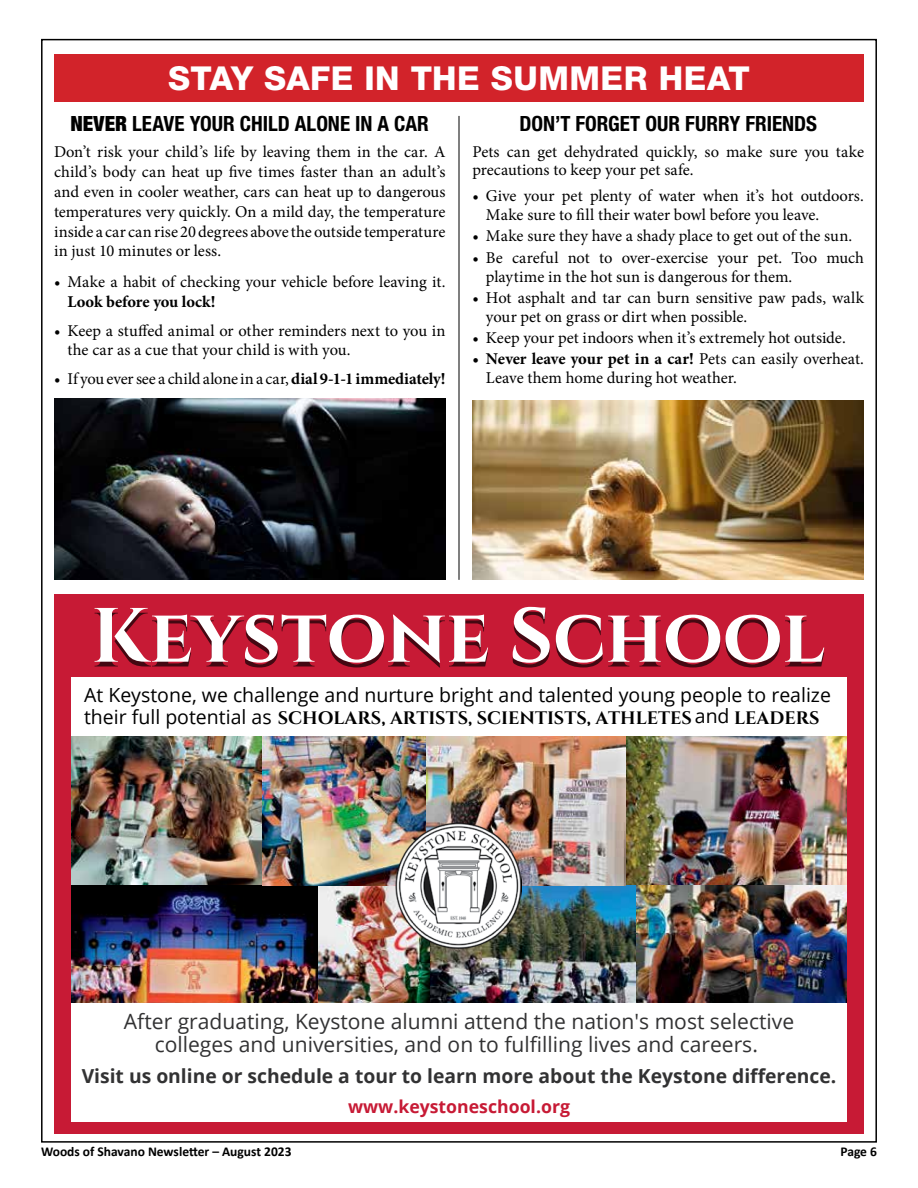
<style>
.page{position:relative;width:918px;height:1188px;background:#fff}
.page>*{position:absolute;margin:0;border:0;box-sizing:border-box;transform-origin:0 0}
.t1{font:700 76.8px "Cinzel";color:#fff}
.t2{font:800 33px "Helvetica Neue LT Std";letter-spacing:.015em;color:#fff}
.t3{font:21px/23.1px "Open Sans";color:#323233;text-align:center}
.t4{font:700 condensed 21px "Helvetica Neue LT Std";color:#000}
.t5{font:19.5px "Open Sans";color:#000}
.t6{font:700 19.35px "Open Sans";color:#323233}
.t7{font:700 18px "Cinzel";color:#000}
.t8{font:700 17.7px "Open Sans";color:#c71a35}
.t9{font:16.5px/19.8px "Minion Pro";color:#000}
.t10{font:700 16.5px "Minion Pro";letter-spacing:-.005em;color:#000}
.t11{font:700 13.5px "Calibri";color:#000}
.s1{font-weight:900}
.s2{font-weight:700}
.s3{font-family:"Open Sans";font-weight:400;font-size:19.5px}
</style>
<div class="page">
<hr style="left:459px;top:116px;width:1px;height:464px;background:#000">
<div style="left:54px;top:54px;width:810px;height:48px;background:#d2232a"></div>
<img style="left:54px;top:399px;width:392px;height:181px">
<img style="left:472px;top:400px;width:392px;height:180px">
<div style="left:54px;top:594px;width:810px;height:540px;background:#c71a35"></div>
<img style="left:71px;top:736px;width:776px;height:149px">
<img style="left:71px;top:885px;width:247px;height:118px">
<img style="left:318px;top:885px;width:529px;height:118px">
<img style="left:395px;top:822px;width:126px;height:126px">
<div style="left:54px;top:1003px;width:810px;height:131px;background:#fff"></div>
<div style="left:54px;top:1122px;width:810px;height:12px;background:#c71a35"></div>
<div style="left:54px;top:678px;width:810px;height:58px;background:#fff"></div>
<div style="left:54px;top:594px;width:16px;height:540px;background:#c71a35"></div>
<div style="left:848px;top:594px;width:16px;height:540px;background:#c71a35"></div>
<h2 class="t2" style="left:168px;top:58px;width:583px">STAY SAFE IN THE SUMMER HEAT</h2>
<p class="t4" style="left:70px;top:111px;width:360px"><span class="s1">NEVER</span> LEAVE YOUR CHILD ALONE IN A CAR</p>
<p class="t9" style="left:54px;top:142px;width:393px;text-align:justify">Don’t risk your child’s life by leaving them in the car. A child’s body can heat up five times faster than an adult’s and even in cooler weather, cars can heat up to dangerous temperatures very quickly. On a mild day, the temperature inside a car can rise 20 degrees above the outside temperature in just 10 minutes or less.</p>
<p class="t9" style="left:54px;top:272px;width:393px">• Make a habit of checking your vehicle before leaving it.</p>
<p class="t10" style="left:67px;top:290px;width:150px">Look before you lock!</p>
<p class="t9" style="left:67px;top:320px;width:379px;text-indent:-13px">• Keep a stuffed animal or other reminders next to you in the car as a cue that your child is with you.</p>
<p class="t9" style="left:54px;top:369px;width:393px">• If you ever see a child alone in a car, <span class="s2">dial 9-1-1 immediately!</span></p>
<p class="t4" style="left:520px;top:111px;width:299px">DON’T FORGET OUR FURRY FRIENDS</p>
<p class="t9" style="left:472px;top:142px;width:393px;line-height:18.9px">Pets can get dehydrated quickly, so make sure you take precautions to keep your pet safe.</p>
<p class="t9" style="left:486px;top:186px;width:379px;line-height:18.9px;text-indent:-13px">• Give your pet plenty of water when it’s hot outdoors.<br>Make sure to fill their water bowl before you leave.</p>
<p class="t9" style="left:472px;top:226px;width:381px">• Make sure they have a shady place to get out of the sun.</p>
<p class="t9" style="left:486px;top:248px;width:380px;line-height:18.9px;text-indent:-13px">• Be careful not to over-exercise your pet. Too much playtime in the hot sun is dangerous for them.</p>
<p class="t9" style="left:486px;top:288px;width:379px;line-height:18.9px;text-indent:-13px">• Hot asphalt and tar can burn sensitive paw pads, walk your pet on grass or dirt when possible.</p>
<p class="t9" style="left:472px;top:328px;width:375px">• Keep your pet indoors when it’s extremely hot outside.</p>
<p class="t9" style="left:486px;top:350px;width:380px;line-height:18.9px;text-indent:-13px"><span class="s2">• Never leave your pet in a car!</span> Pets can easily overheat.<br>Leave them home during hot weather.</p>
<h1 class="t1" style="left:91px;top:589px;width:735px">Keystone School</h1>
<p class="t5" style="left:84px;top:682px;width:748px">At Keystone, we challenge and nurture bright and talented young people to realize</p>
<p class="t7" style="left:84px;top:707px;width:737px"><span class="s3">their full potential as</span> SCHOLARS, ARTISTS, SCIENTISTS, ATHLETES <span class="s3">and</span> LEADERS</p>
<p class="t3" style="left:124px;top:1010px;width:672px">After graduating, Keystone alumni attend the nation's most selective colleges and universities, and on to fulfilling lives and careers.</p>
<p class="t6" style="left:82px;top:1063px;width:756px">Visit us online or schedule a tour to learn more about the Keystone difference.</p>
<p class="t8" style="left:348px;top:1094px;width:224px">www.keystoneschool.org</p>
<p class="t11" style="left:41px;top:1142px;width:252px">Woods of Shavano Newsletter – August 2023</p>
<p class="t11" style="left:840px;top:1142px;width:38px">Page 6</p>
</div>
